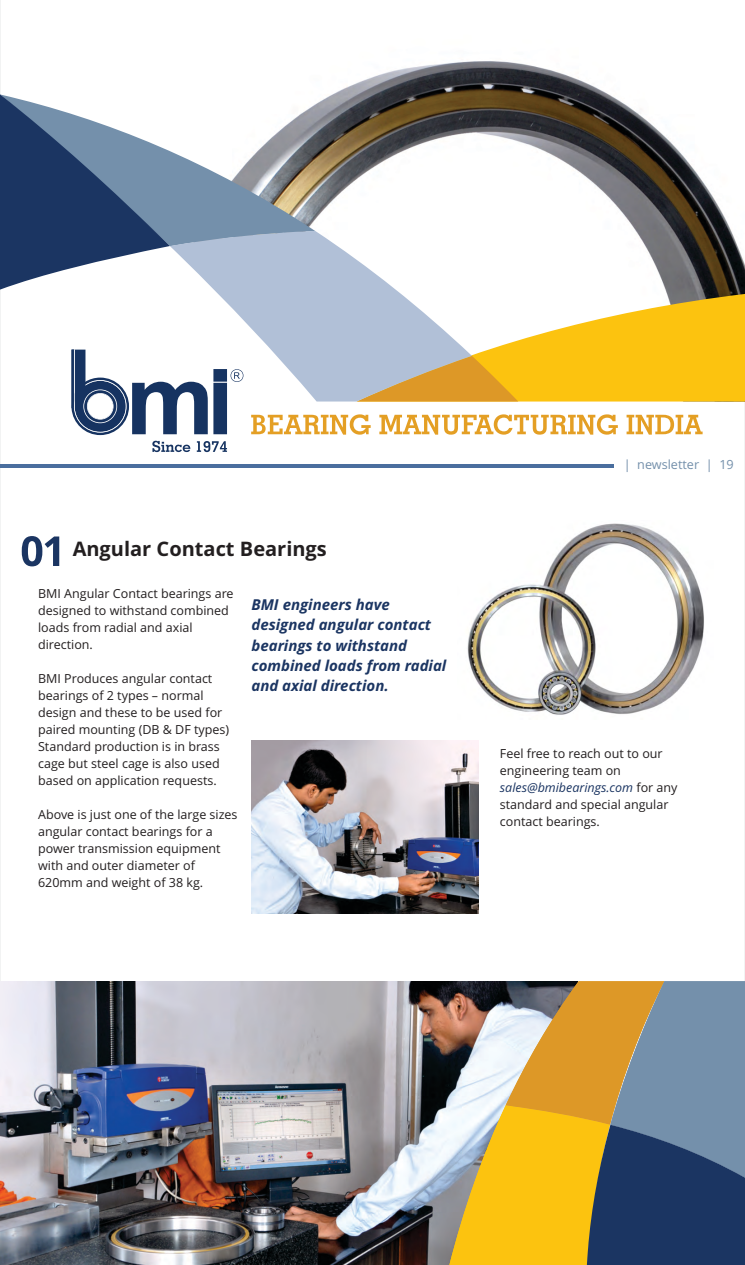
<style>
.page{position:relative;width:745px;height:1265px;background:#fff}
.page>*{position:absolute;margin:0;border:0;box-sizing:border-box;transform-origin:0 0}
.t1{font:700 20px "Open Sans";color:#231f20}
.t2{font:italic 700 15px/20.4px "Open Sans";color:#1b3562}
.t3{font:12.62px "Open Sans";color:#7490ab}
.t4{font:12.5px/17px "Open Sans";color:#231f20}
.s1{font-style:italic;color:#1b3562}
</style>
<div class="page">
<hr style="left:0;top:465px;width:613px;height:3px;background:#4a6e9e">
<img style="left:71px;top:61px;width:673px;height:289px">
<svg style="left:152px;top:441px;width:75px;height:11px"></svg>
<svg style="left:71px;top:350px;width:156px;height:85px"></svg>
<svg style="left:251px;top:414px;width:451px;height:21px"></svg>
<svg style="left:22px;top:536px;width:37px;height:30px"></svg>
<img style="left:0;top:981px;width:449px;height:284px">
<svg style="left:449px;top:981px;width:295px;height:284px;background:#9a8e64"></svg>
<svg style="left:471px;top:294px;width:273px;height:108px;fill:#fcc30f"></svg>
<svg style="left:471px;top:356px;width:47px;height:46px;background:#ebac1c"></svg>
<svg style="left:170px;top:94px;width:145px;height:137px"></svg>
<svg style="left:170px;top:231px;width:301px;height:171px;fill:#b1c0d7"></svg>
<svg style="left:0;top:94px;width:170px;height:196px"></svg>
<img style="left:251px;top:740px;width:227px;height:173px">
<img style="left:467px;top:523px;width:237px;height:192px">
<h1 class="t1" style="left:73px;top:541px;width:255px">Angular Contact Bearings</h1>
<p class="t4" style="left:38px;top:586px;width:197px">BMI Angular Contact bearings are designed to withstand combined loads from radial and axial direction.</p>
<p class="t4" style="left:38px;top:671px;width:192px">BMI Produces angular contact bearings of 2 types – normal design and these to be used for paired mounting (DB &amp; DF types)<br>Standard production is in brass cage but steel cage is also used based on application requests.</p>
<p class="t4" style="left:38px;top:808px;width:201px">Above is just one of the large sizes angular contact bearings for a power transmission equipment with and outer diameter of<br>620mm and weight of 38 kg.</p>
<p class="t2" style="left:251px;top:596px;width:196px">BMI engineers have designed angular contact bearings to withstand combined loads from radial and axial direction.</p>
<p class="t3" style="left:623px;top:459px;width:111px">| newsletter | 19</p>
<p class="t4" style="left:499px;top:746px;width:179px">Feel free to reach out to our engineering team on <span class="s1">sales@bmibearings.com</span> for any standard and special angular contact bearings.</p>
</div>
